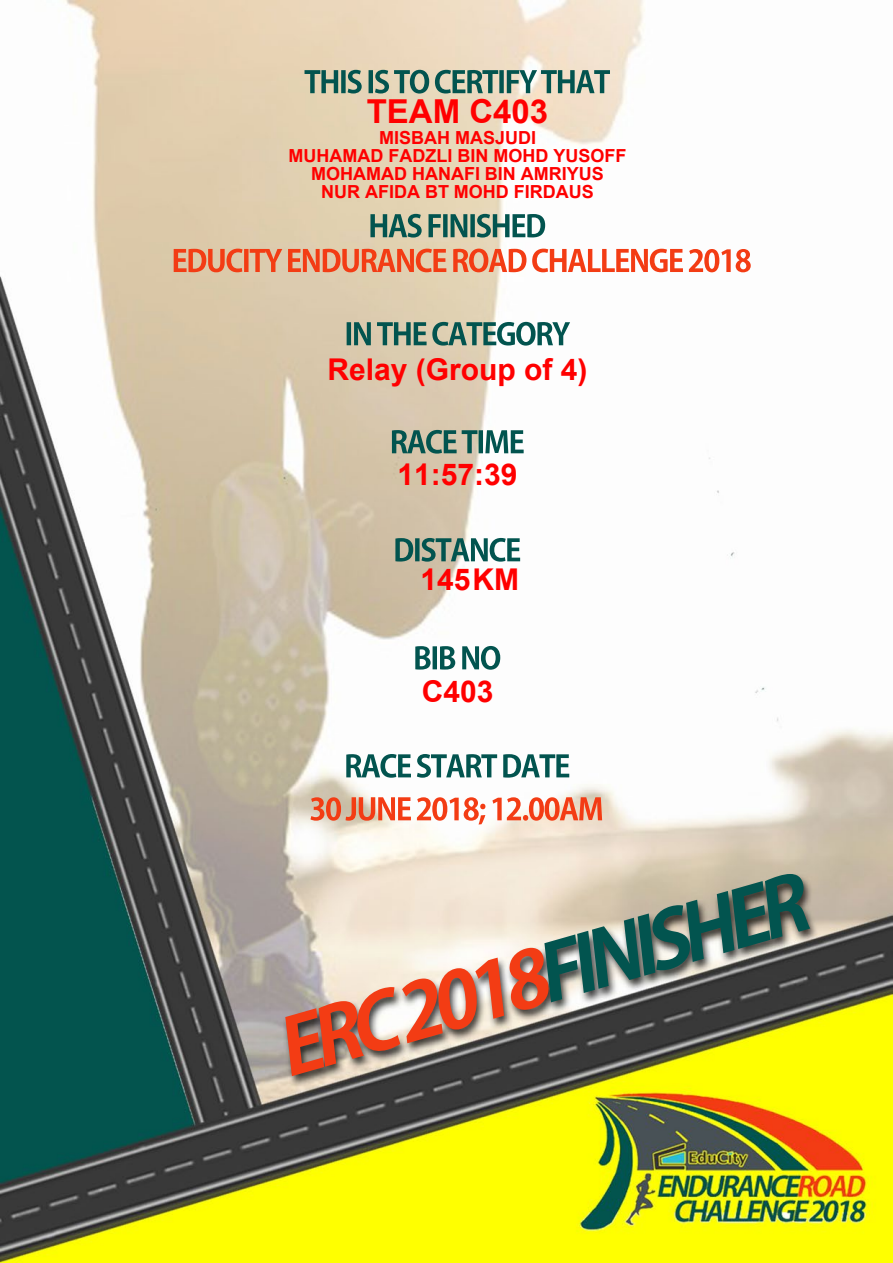
<style>
.page{position:relative;width:893px;height:1263px;background:#fff}
.page>*{position:absolute;margin:0;border:0;box-sizing:border-box;transform-origin:0 0}
.t1{font:700 33px "Arial";color:#f00}
.t2{font:700 30px "Arial";color:#f00}
.t3{font:700 18px/18px "Arial";color:#f00;text-align:center}
</style>
<div class="page">
<img style="left:0;top:0;width:893px;height:1263px">
<img style="left:304px;top:70px;width:306px;height:168px">
<img style="left:346px;top:754px;width:223px;height:24px">
<img style="left:188px;top:249px;width:479px;height:23px">
<img style="left:326px;top:797px;width:276px;height:24px">
<img style="left:319px;top:874px;width:491px;height:193px">
<h1 class="t1" style="left:367px;top:93px;width:183px">TEAM C403</h1>
<p class="t3" style="left:289px;top:129px;width:339px">MISBAH MASJUDI<br>MUHAMAD FADZLI BIN MOHD YUSOFF<br>MOHAMAD HANAFI BIN AMRIYUS<br>NUR AFIDA BT MOHD FIRDAUS</p>
<h2 class="t2" style="left:327px;top:353px;width:261px">Relay (Group of 4)</h2>
<h2 class="t2" style="left:397px;top:458px;width:122px">11:57:39</h2>
<h2 class="t2" style="left:420px;top:563px;width:100px">145KM</h2>
<h2 class="t2" style="left:422px;top:675px;width:73px">C403</h2>
</div>
